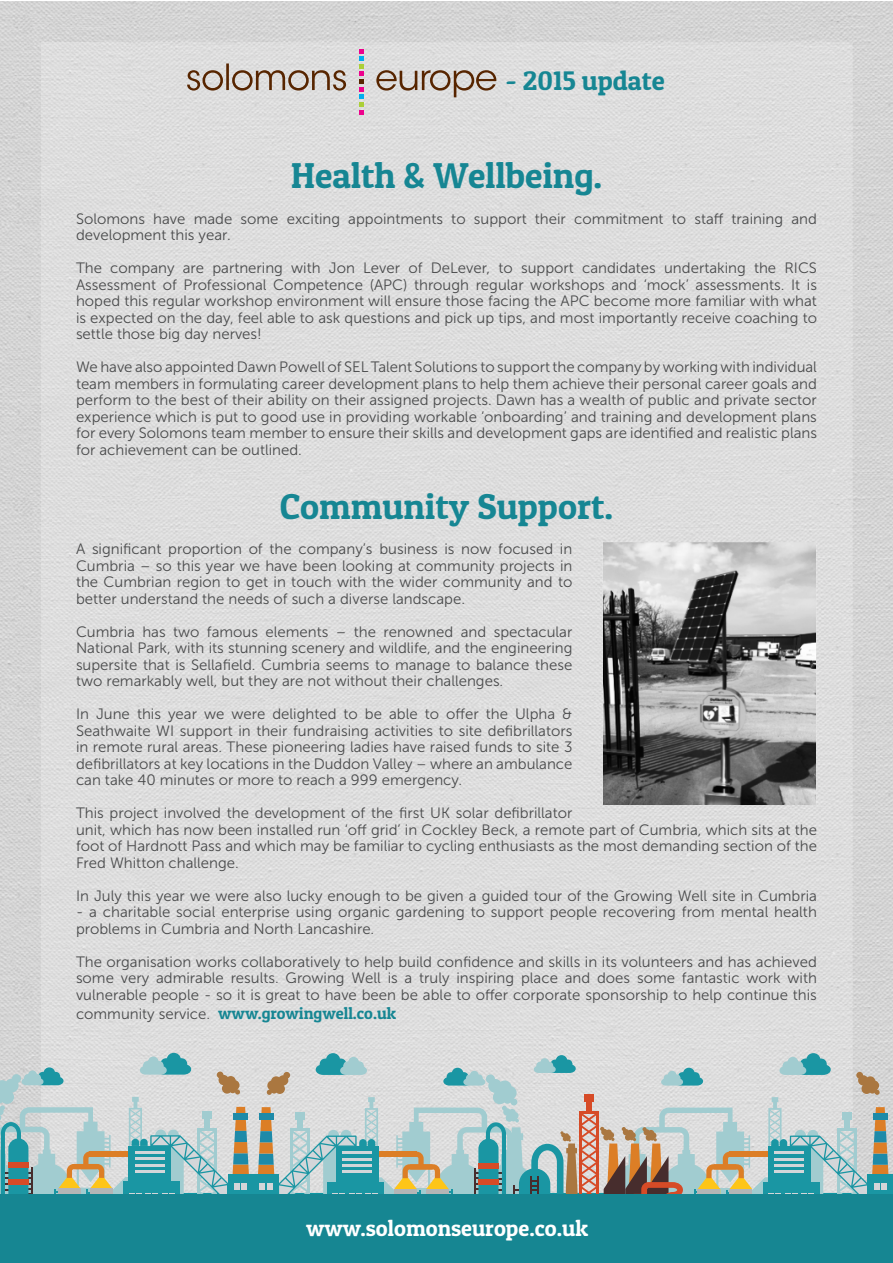
<style>
.page{position:relative;width:893px;height:1263px;background:#fff}
.page>*{position:absolute;margin:0;border:0;box-sizing:border-box;transform-origin:0 0}
.t1{font:36px "Patua One";color:#168693}
.t2{font:27px "Patua One";color:#168693}
.t3{font:22.5px "Patua One";color:#fff}
.t4{font:16.5px "Patua One";color:#168693}
.t5{font:15px/16.5px "Museo Sans 300";color:#494a4b;text-align:justify}
.s1{font-family:"Museo Sans 300";font-size:15px;color:#494a4b}
</style>
<div class="page">
<img style="left:0;top:2px;width:893px;height:1172px">
<div style="left:228px;top:1174px;width:25px;height:82px;background:#1a96a3"></div>
<svg style="left:0;top:1053px;width:249px;height:141px"></svg>
<div style="left:8px;top:1163px;width:20px;height:5px;background:#d64b27"></div>
<div style="left:8px;top:1179px;width:20px;height:5px;background:#d64b27"></div>
<div style="left:253px;top:1174px;width:25px;height:82px;background:#1a96a3"></div>
<div style="left:868px;top:1174px;width:25px;height:82px;background:#1a96a3"></div>
<svg style="left:258px;top:1053px;width:631px;height:141px"></svg>
<div style="left:0;top:1194px;width:893px;height:69px;background:#168692"></div>
<img style="left:602px;top:543px;width:215px;height:262px">
<svg style="left:187px;top:49px;width:310px;height:65px"></svg>
<p class="t2" style="left:505px;top:64px;width:161px">- 2015 update</p>
<p class="t1" style="left:291px;top:153px;width:313px">Health &amp; Wellbeing.</p>
<p class="t5" style="left:76px;top:210px;width:742px">Solomons have made some exciting appointments to support their commitment to staff training and development this year.</p>
<p class="t5" style="left:76px;top:260px;width:742px">The company are partnering with Jon Lever of DeLever, to support candidates undertaking the RICS Assessment of Professional Competence (APC) through regular workshops and ‘mock’ assessments. It is hoped this regular workshop environment will ensure those facing the APC become more familiar with what is expected on the day, feel able to ask questions and pick up tips, and most importantly receive coaching to settle those big day nerves!</p>
<p class="t5" style="left:76px;top:359px;width:742px">We have also appointed Dawn Powell of SEL Talent Solutions to support the company by working with individual team members in formulating career development plans to help them achieve their personal career goals and perform to the best of their ability on their assigned projects. Dawn has a wealth of public and private sector experience which is put to good use in providing workable ‘onboarding’ and training and development plans for every Solomons team member to ensure their skills and development gaps are identified and realistic plans for achievement can be outlined.</p>
<p class="t1" style="left:280px;top:484px;width:335px">Community Support.</p>
<p class="t5" style="left:76px;top:541px;width:498px">A significant proportion of the company’s business is now focused in Cumbria – so this year we have been looking at community projects in the Cumbrian region to get in touch with the wider community and to better understand the needs of such a diverse landscape.</p>
<p class="t5" style="left:76px;top:623px;width:498px">Cumbria has two famous elements – the renowned and spectacular National Park, with its stunning scenery and wildlife, and the engineering supersite that is Sellafield. Cumbria seems to manage to balance these two remarkably well, but they are not without their challenges.</p>
<p class="t5" style="left:76px;top:706px;width:498px">In June this year we were delighted to be able to offer the Ulpha &amp; Seathwaite WI support in their fundraising activities to site defibrillators in remote rural areas. These pioneering ladies have raised funds to site 3 defibrillators at key locations in the Duddon Valley – where an ambulance can take 40 minutes or more to reach a 999 emergency.</p>
<p class="t5" style="left:76px;top:805px;width:742px;text-align:left">This project involved the development of the first UK solar defibrillator<br>unit, which has now been installed run ‘off grid’ in Cockley Beck, a remote part of Cumbria, which sits at the foot of Hardnott Pass and which may be familiar to cycling enthusiasts as the most demanding section of the Fred Whitton challenge.</p>
<p class="t5" style="left:76px;top:887px;width:742px">In July this year we were also lucky enough to be given a guided tour of the Growing Well site in Cumbria</p>
<p class="t5" style="left:76px;top:904px;width:742px">- a charitable social enterprise using organic gardening to support people recovering from mental health problems in Cumbria and North Lancashire.</p>
<p class="t5" style="left:76px;top:953px;width:742px">The organisation works collaboratively to help build confidence and skills in its volunteers and has achieved some very admirable results. Growing Well is a truly inspiring place and does some fantastic work with vulnerable people - so it is great to have been be able to offer corporate sponsorship to help continue this</p>
<p class="t4" style="left:76px;top:1003px;width:322px"><span class="s1">community service.</span> www.growingwell.co.uk</p>
<h3 class="t3" style="left:306px;top:1214px;width:283px">www.solomonseurope.co.uk</h3>
</div>
